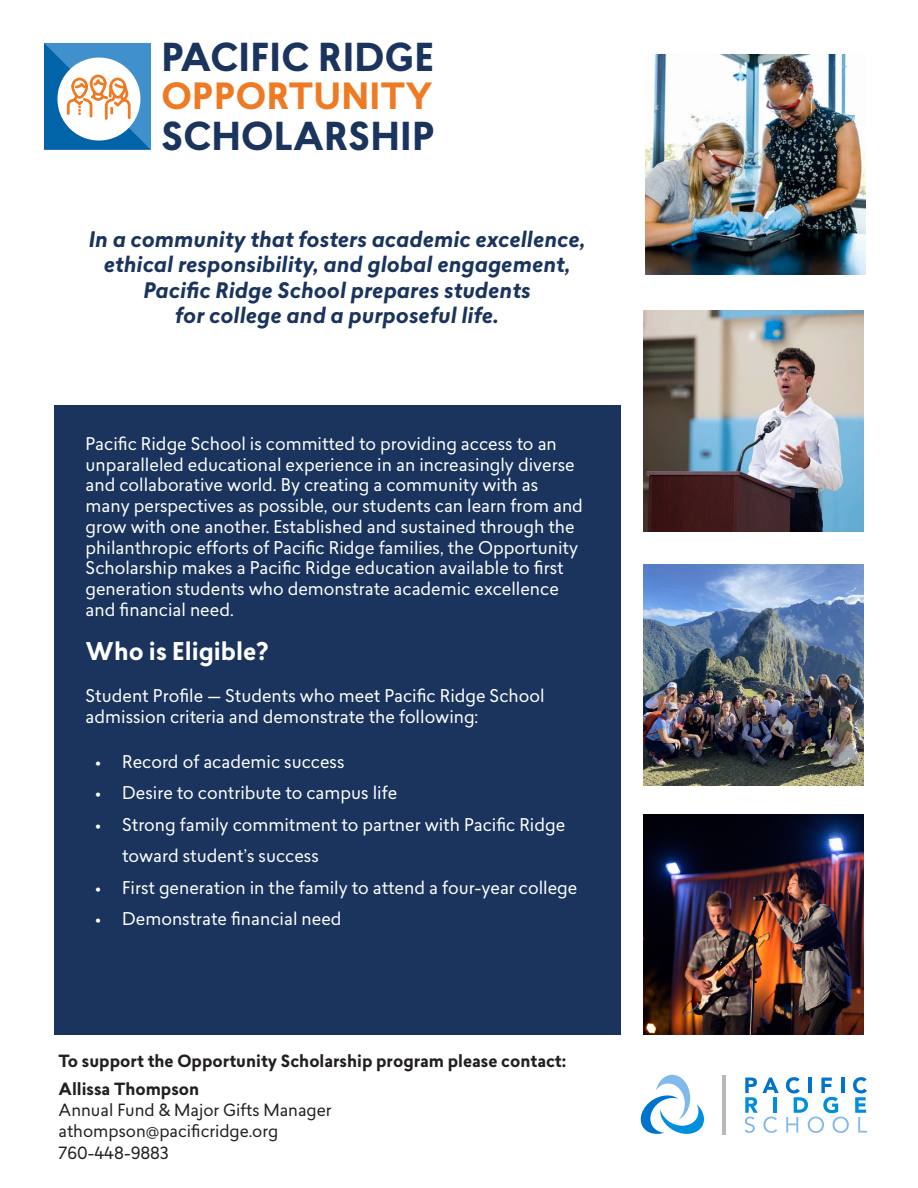
<style>
.page{position:relative;width:918px;height:1188px;background:#fff}
.page>*{position:absolute;margin:0;border:0;box-sizing:border-box;transform-origin:0 0}
.t1{font:700 37.8px "Lasiver";letter-spacing:.005em;color:#1a345d}
.t2{font:700 35.4px "Lasiver";letter-spacing:.01em;color:#ee7a23}
.t3{font:700 24px "Lasiver";color:#fff}
.t4{font:italic 700 21px/25.5px "Lasiver";color:#1a345d;text-align:center}
.t5{font:17.25px/20.7px "Lasiver";color:#fff}
.t6{font:700 16.5px "Lasiver";color:#231f20}
.t7{font:16.5px "Lasiver";color:#231f20}
</style>
<div class="page">
<div style="left:54px;top:406px;width:567px;height:629px;background:#1a345d"></div>
<img style="left:644px;top:311px;width:220px;height:220px">
<img style="left:645px;top:54px;width:220px;height:221px">
<img style="left:644px;top:814px;width:220px;height:221px">
<img style="left:644px;top:565px;width:220px;height:220px">
<svg style="left:44px;top:43px;width:107px;height:106px"></svg>
<svg style="left:641px;top:1075px;width:63px;height:59px"></svg>
<hr style="left:723px;top:1075px;width:3px;height:59px;background:#b6babd">
<svg style="left:745px;top:1078px;width:34px;height:55px"></svg>
<svg style="left:786px;top:1077px;width:81px;height:56px"></svg>
<p class="t1" style="left:161px;top:30px;width:274px">PACIFIC RIDGE</p>
<p class="t2" style="left:161px;top:71px;width:273px">OPPORTUNITY</p>
<p class="t1" style="left:161px;top:109px;width:275px">SCHOLARSHIP</p>
<p class="t4" style="left:89px;top:227px;width:498px">In a community that fosters academic excellence, ethical responsibility, and global engagement,<br>Pacific Ridge School prepares students</p>
<p class="t4" style="left:175px;top:303px;width:325px">for college and a purposeful life.</p>
<p class="t5" style="left:86px;top:433px;width:499px">Pacific Ridge School is committed to providing access to an unparalleled educational experience in an increasingly diverse and collaborative world. By creating a community with as many perspectives as possible, our students can learn from and grow with one another. Established and sustained through the philanthropic efforts of Pacific Ridge families, the Opportunity Scholarship makes a Pacific Ridge education available to first generation students who demonstrate academic excellence and financial need.</p>
<p class="t3" style="left:86px;top:634px;width:184px">Who is Eligible?</p>
<p class="t5" style="left:86px;top:684px;width:461px;line-height:21.6px">Student Profile — Students who meet Pacific Ridge School admission criteria and demonstrate the following:</p>
<p class="t5" style="left:95px;top:751px;width:251px">• Record of academic success</p>
<p class="t5" style="left:95px;top:782px;width:304px">• Desire to contribute to campus life</p>
<p class="t5" style="left:122px;top:808px;width:444px;line-height:31.5px;text-indent:-27px">• Strong family commitment to partner with Pacific Ridge toward student’s success</p>
<p class="t5" style="left:95px;top:877px;width:484px">• First generation in the family to attend a four-year college</p>
<p class="t5" style="left:95px;top:908px;width:248px">• Demonstrate financial need</p>
<p class="t6" style="left:59px;top:1049px;width:509px">To support the Opportunity Scholarship program please contact:</p>
<p class="t6" style="left:59px;top:1077px;width:142px">Allissa Thompson</p>
<p class="t7" style="left:59px;top:1099px;width:274px">Annual Fund &amp; Major Gifts Manager</p>
<p class="t7" style="left:59px;top:1120px;width:221px">athompson@pacificridge.org</p>
<p class="t7" style="left:59px;top:1141px;width:112px">760-448-9883</p>
</div>
